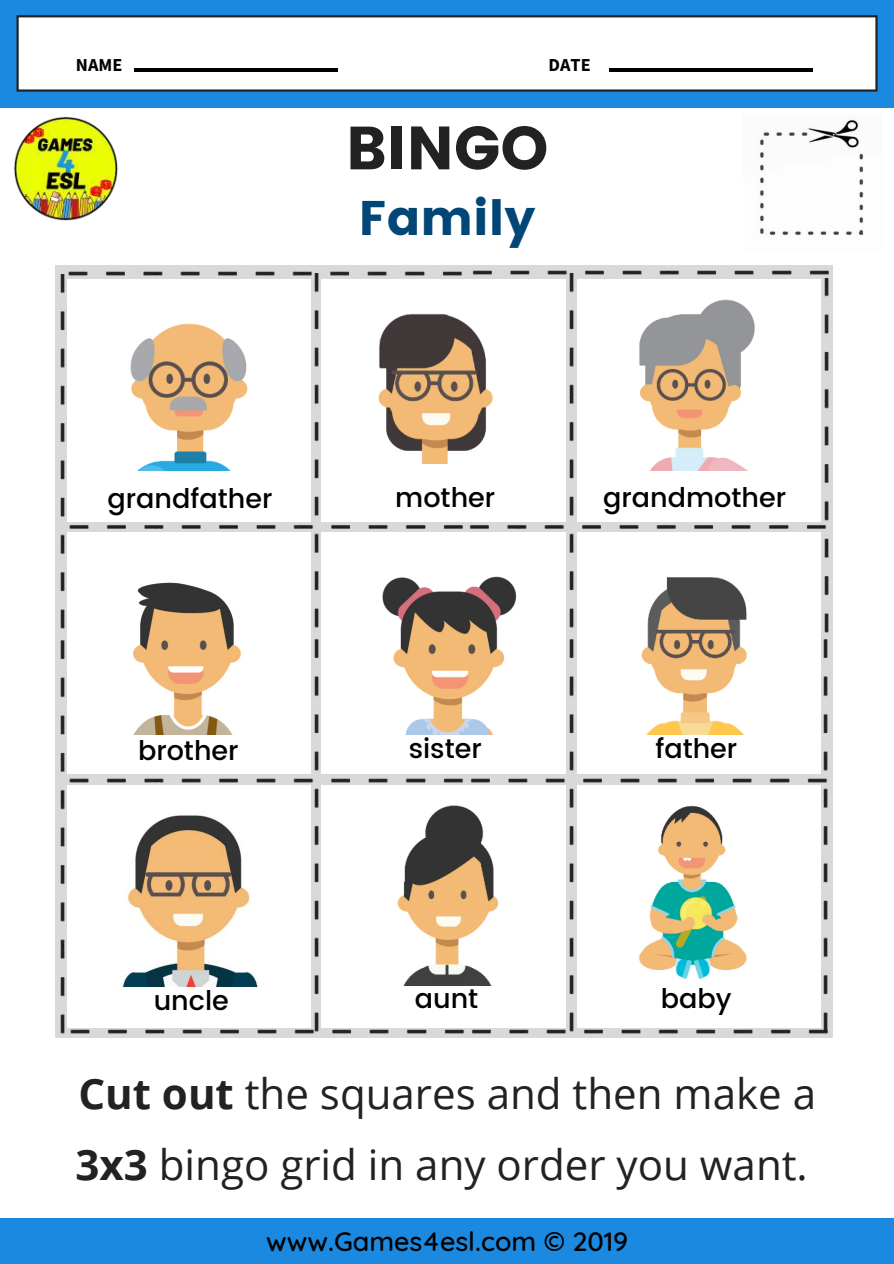
<style>
.page{position:relative;width:894px;height:1264px;background:#fff}
.page>*{position:absolute;margin:0;border:0;box-sizing:border-box;transform-origin:0 0}
.t1{font:60.9px "Poppins";color:#222}
.t2{font:48.45px "Poppins";color:#004777}
.t3{font:42px/71.4px "Open Sans";color:#222}
.t4{font:500 27px "Poppins";color:#000}
.t5{font:500 27px "Quicksand";color:#000}
.t6{font:700 18.15px "Source Sans Pro";color:#000}
.s1{font-weight:700}
</style>
<div class="page">
<div style="left:0;top:1218px;width:893px;height:45px;background:#1b89e0"></div>
<div style="left:0;top:0;width:893px;height:107px;background:#1b89e0"></div>
<div style="left:18px;top:16px;width:858px;height:75px;background:#fff"></div>
<hr style="left:16px;top:17px;width:3px;height:72px;background:#222">
<hr style="left:875px;top:17px;width:2px;height:72px;background:#222">
<hr style="left:19px;top:89px;width:856px;height:3px;background:#222">
<hr style="left:19px;top:15px;width:856px;height:2px;background:#222">
<img style="left:14px;top:116px;width:104px;height:105px">
<hr style="left:134px;top:69px;width:204px;height:2px;background:#000">
<hr style="left:608px;top:69px;width:204px;height:2px;background:#000">
<img style="left:66px;top:265px;width:399px;height:14px">
<img style="left:84px;top:522px;width:703px;height:10px">
<img style="left:84px;top:774px;width:703px;height:11px">
<img style="left:67px;top:1028px;width:400px;height:10px">
<img style="left:55px;top:636px;width:29px;height:400px">
<img style="left:55px;top:275px;width:29px;height:357px">
<img style="left:787px;top:278px;width:46px;height:756px">
<img style="left:470px;top:265px;width:362px;height:29px">
<img style="left:470px;top:993px;width:361px;height:45px">
<img style="left:534px;top:635px;width:59px;height:399px">
<img style="left:534px;top:274px;width:59px;height:356px">
<img style="left:278px;top:635px;width:60px;height:399px">
<img style="left:278px;top:274px;width:60px;height:356px">
<img style="left:759px;top:120px;width:105px;height:115px">
<img style="left:130px;top:323px;width:118px;height:147px">
<img style="left:378px;top:313px;width:115px;height:150px">
<img style="left:133px;top:582px;width:108px;height:152px">
<img style="left:382px;top:576px;width:135px;height:158px">
<img style="left:639px;top:299px;width:116px;height:171px">
<img style="left:641px;top:577px;width:106px;height:157px">
<img style="left:123px;top:815px;width:135px;height:171px">
<img style="left:397px;top:805px;width:102px;height:180px">
<img style="left:638px;top:805px;width:109px;height:174px">
<p class="t6" style="left:76px;top:53px;width:48px">NAME</p>
<p class="t6" style="left:548px;top:53px;width:44px">DATE</p>
<h1 class="t1" style="left:346px;top:113px;width:204px">BINGO</h1>
<h2 class="t2" style="left:359px;top:190px;width:178px">Family</h2>
<p class="t4" style="left:107px;top:478px;width:166px">grandfather</p>
<p class="t4" style="left:395px;top:477px;width:101px">mother</p>
<p class="t4" style="left:603px;top:477px;width:184px">grandmother</p>
<p class="t4" style="left:138px;top:730px;width:102px">brother</p>
<p class="t4" style="left:408px;top:728px;width:75px">sister</p>
<p class="t4" style="left:655px;top:728px;width:83px">father</p>
<p class="t4" style="left:154px;top:980px;width:77px">uncle</p>
<p class="t4" style="left:415px;top:979px;width:65px">aunt</p>
<p class="t4" style="left:660px;top:979px;width:72px">baby</p>
<h3 class="t3" style="left:76px;top:1056px;width:741px"><span class="s1">Cut out</span> the squares and then make a<br><span class="s1">3x3</span> bingo grid in any order you want.</h3>
<p class="t5" style="left:266px;top:1219px;width:363px">www.Games4esl.com © 2019</p>
</div>
